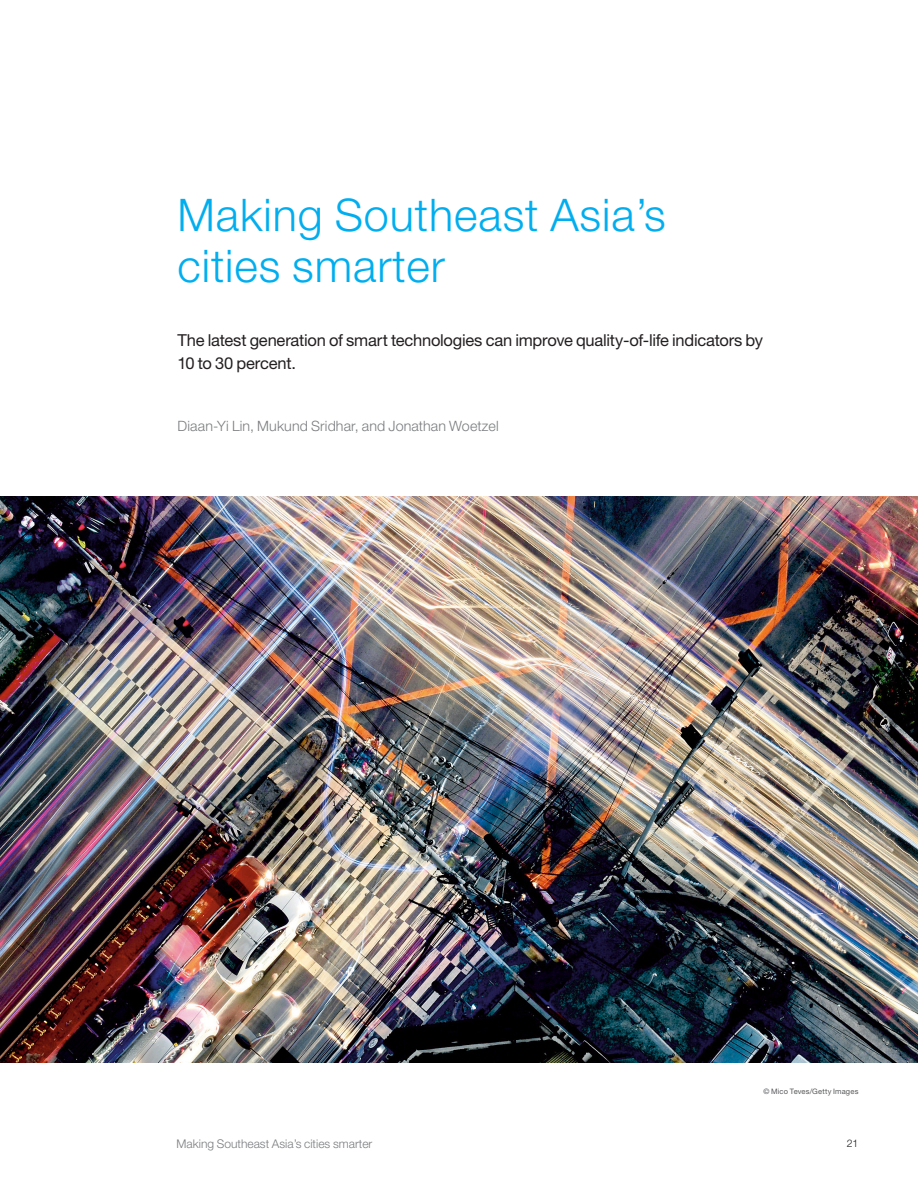
<style>
.page{position:relative;width:918px;height:1188px;background:#fff}
.page>*{position:absolute;margin:0;border:0;box-sizing:border-box;transform-origin:0 0}
.Cover_-_Document_Tit{font:300 45px/51px "Helvetica Neue LT Std";letter-spacing:.02em;color:#00aeef}
.Dek{font:16.5px "Helvetica Neue LT Std";letter-spacing:-.015em;color:#231f20}
.Author_names_opener{font:300 14.25px "Helvetica Neue LT Std";letter-spacing:.01em;color:#7a7c7f}
.Footnotes{font:300 12px "Helvetica Neue LT Std";color:#7a7c7f}
.t1{font:300 10.5px "Helvetica Neue LT Std";color:#231f20}
.Author_bios{font:7.5px "Helvetica Neue LT Std";letter-spacing:.025em;color:#57585a}
</style>
<div class="page">
<img style="left:1px;top:497px;width:917px;height:566px">
<h1 class="Cover_-_Document_Tit" style="left:178px;top:188px;width:490px">Making Southeast Asia’s cities smarter</h1>
<h4 class="Dek" style="left:178px;top:331px;width:587px">The latest generation of smart technologies can improve quality-of-life indicators by</h4>
<h4 class="Dek" style="left:178px;top:353px;width:120px">10 to 30 percent.</h4>
<h4 class="Author_names_opener" style="left:178px;top:417px;width:323px">Diaan-Yi Lin, Mukund Sridhar, and Jonathan Woetzel</h4>
<p class="Footnotes" style="left:177px;top:1136px;width:197px">Making Southeast Asia’s cities smarter</p>
<p class="Author_bios" style="left:763px;top:1087px;width:97px">© Mico Teves/Getty Images</p>
<p class="t1" style="left:847px;top:1137px;width:13px">21</p>
</div>
